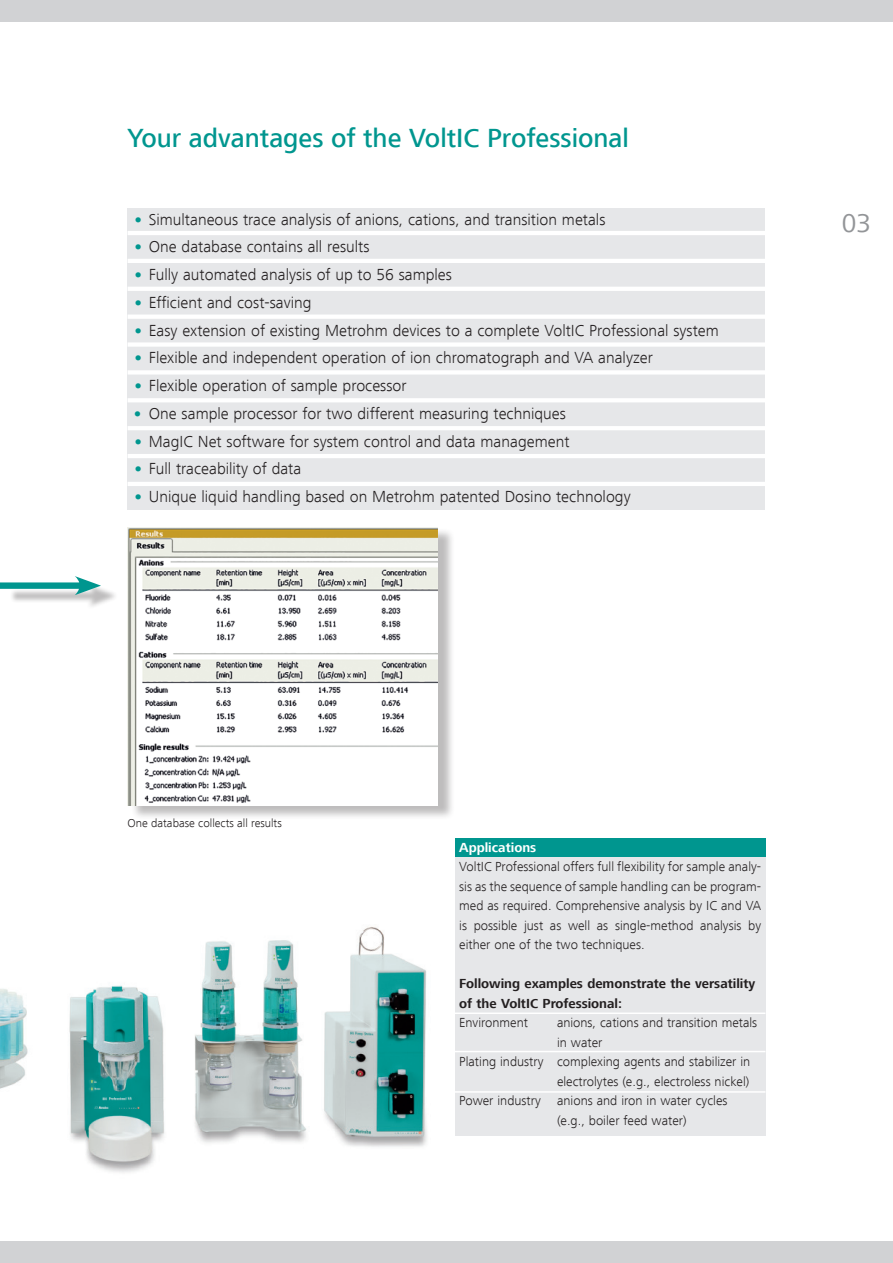
<style>
.page{position:relative;width:893px;height:1263px;background:#fff}
.page>*{position:absolute;margin:0;border:0;box-sizing:border-box;transform-origin:0 0}
.t1{font:500 27px "Frutiger Next LT";color:#00968f}
.t2{font:27px "Frutiger Next LT";color:#939598}
.t3{font:300 16.5px "Frutiger Next LT";color:#231f20}
.t4{font:300 13.5px/19.5px "Frutiger Next LT";color:#231f20;text-align:justify}
.t5{font:700 13.5px/19.5px "Frutiger Next LT";color:#231f20}
.t6{font:700 13.5px "Frutiger Next LT";color:#fff}
.t7{font:300 12px "Frutiger Next LT";color:#231f20}
.s1{font-weight:800;color:#00968f}
</style>
<div class="page">
<img style="left:0;top:654px;width:427px;height:519px">
<div style="left:0;top:1242px;width:893px;height:21px;background:#d1d2d4"></div>
<div style="left:0;top:0;width:893px;height:21px;background:#d1d2d4"></div>
<div style="left:128px;top:208px;width:637px;height:302px;background:#e6e7e9"></div>
<div style="left:455px;top:838px;width:310px;height:19px;background:#00968f"></div>
<div style="left:455px;top:857px;width:310px;height:278px;background:#e6e7e9"></div>
<hr style="left:128px;top:231px;width:637px;height:4px;background:#fff">
<hr style="left:128px;top:259px;width:637px;height:4px;background:#fff">
<hr style="left:128px;top:287px;width:637px;height:4px;background:#fff">
<hr style="left:128px;top:315px;width:637px;height:4px;background:#fff">
<div style="left:128px;top:342px;width:637px;height:5px;background:#fff"></div>
<div style="left:128px;top:370px;width:637px;height:5px;background:#fff"></div>
<hr style="left:128px;top:398px;width:637px;height:4px;background:#fff">
<hr style="left:128px;top:426px;width:637px;height:4px;background:#fff">
<hr style="left:128px;top:454px;width:637px;height:4px;background:#fff">
<hr style="left:455px;top:1091px;width:310px;height:2px;background:#fff">
<hr style="left:455px;top:1012px;width:310px;height:2px;background:#fff">
<hr style="left:455px;top:1051px;width:310px;height:1px;background:#fff">
<div style="left:9px;top:582px;width:110px;height:27px;background:#231f20;opacity:.3"></div>
<div style="left:0;top:582px;width:86px;height:7px;background:#00968f"></div>
<svg style="left:75px;top:576px;width:26px;height:19px"></svg>
<div style="left:131px;top:527px;width:325px;height:293px;background:#231f20;opacity:.3"></div>
<img style="left:128px;top:527px;width:310px;height:279px">
<hr style="left:128px;top:482px;width:637px;height:4px;background:#fff">
<h1 class="t1" style="left:128px;top:123px;width:503px">Your advantages of the VoltIC Professional</h1>
<p class="t3" style="left:133px;top:210px;width:474px"><span class="s1">•</span> Simultaneous trace analysis of anions, cations, and transition metals</p>
<p class="t3" style="left:133px;top:238px;width:238px"><span class="s1">•</span> One database contains all results</p>
<p class="t3" style="left:133px;top:265px;width:320px"><span class="s1">•</span> Fully automated analysis of up to 56 samples</p>
<p class="t3" style="left:133px;top:293px;width:180px"><span class="s1">•</span> Efficient and cost-saving</p>
<p class="t3" style="left:133px;top:321px;width:587px"><span class="s1">•</span> Easy extension of existing Metrohm devices to a complete VoltIC Professional system</p>
<p class="t3" style="left:133px;top:349px;width:521px"><span class="s1">•</span> Flexible and independent operation of ion chromatograph and VA analyzer</p>
<p class="t3" style="left:133px;top:376px;width:275px"><span class="s1">•</span> Flexible operation of sample processor</p>
<p class="t3" style="left:132px;top:404px;width:435px"><span class="s1">•</span> One sample processor for two different measuring techniques</p>
<p class="t3" style="left:133px;top:432px;width:438px"><span class="s1">•</span> MagIC Net software for system control and data management</p>
<p class="t3" style="left:133px;top:460px;width:170px"><span class="s1">•</span> Full traceability of data</p>
<p class="t3" style="left:133px;top:487px;width:499px"><span class="s1">•</span> Unique liquid handling based on Metrohm patented Dosino technology</p>
<h1 class="t2" style="left:842px;top:208px;width:31px">03</h1>
<p class="t7" style="left:128px;top:817px;width:156px">One database collects all results</p>
<p class="t6" style="left:459px;top:840px;width:79px">Applications</p>
<p class="t4" style="left:459px;top:857px;width:303px">VoltIC Professional offers full flexibility for sample analy&shy;sis as the sequence of sample handling can be program&shy;med as required. Comprehensive analysis by IC and VA is possible just as well as single-method analysis by either one of the two techniques.</p>
<p class="t5" style="left:459px;top:974px;width:298px">Following examples demonstrate the versatility of the VoltIC Professional:</p>
<p class="t4" style="left:459px;top:1013px;width:70px">Environment</p>
<p class="t4" style="left:557px;top:1013px;width:202px">anions, cations and transition metals</p>
<p class="t4" style="left:557px;top:1032px;width:47px">in water</p>
<p class="t4" style="left:459px;top:1052px;width:292px">Plating industry complexing agents and stabilizer in</p>
<p class="t4" style="left:557px;top:1071px;width:194px">electrolytes (e.g., electroless nickel)</p>
<p class="t4" style="left:459px;top:1091px;width:270px">Power industry anions and iron in water cycles</p>
<p class="t4" style="left:557px;top:1110px;width:131px">(e.g., boiler feed water)</p>
</div>
